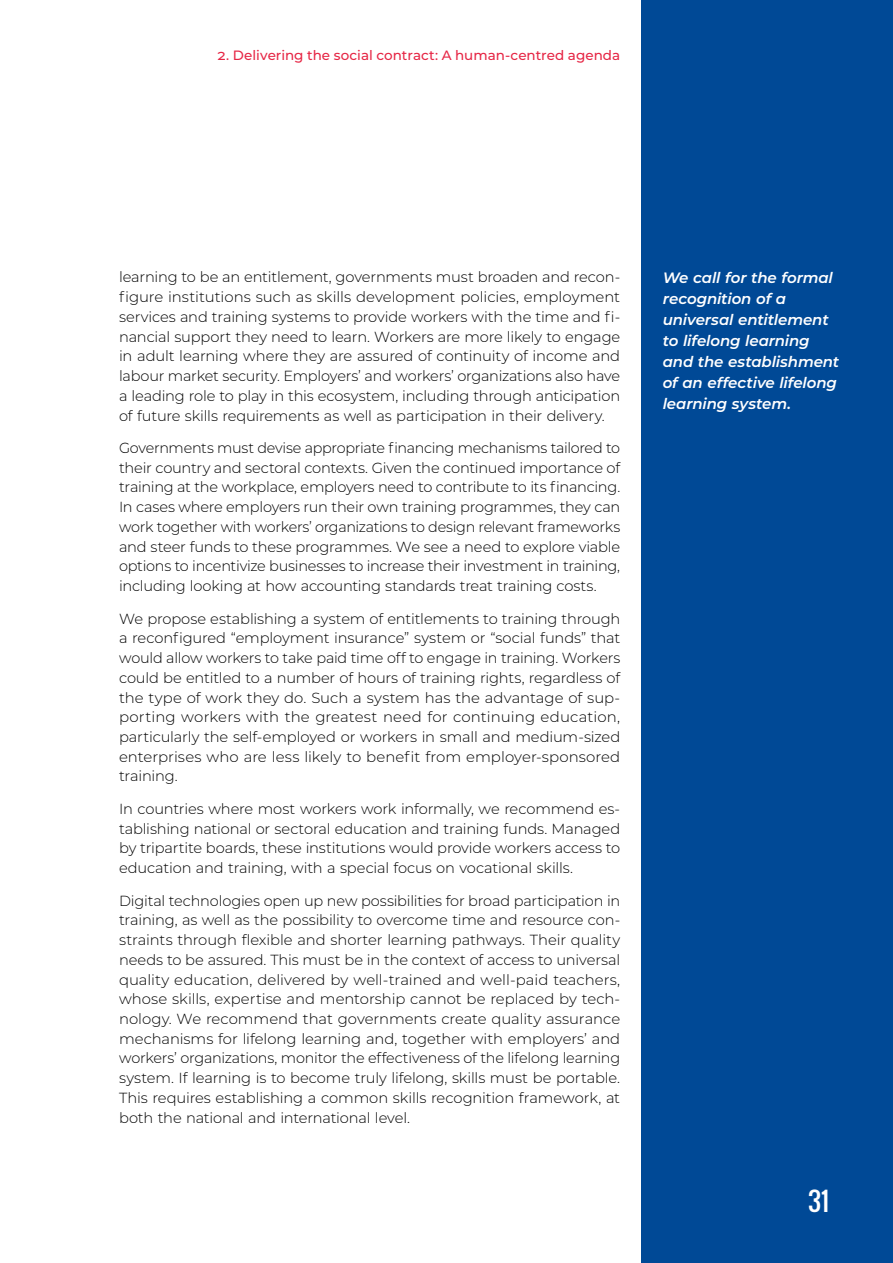
<style>
.page{position:relative;width:893px;height:1263px;background:#fff}
.page>*{position:absolute;margin:0;border:0;box-sizing:border-box;transform-origin:0 0}
.t1{font:25.5px "Oswald";color:#fff}
.t2{font:italic 600 15px/21px "Montserrat";letter-spacing:-.01em;color:#fff}
.t3{font:300 14.7px/19.8px "Montserrat";letter-spacing:-.01em;color:#000;text-align:justify}
.t4{font:500 13.5px "Montserrat";color:#e62645}
</style>
<div class="page">
<div style="left:641px;top:0;width:252px;height:1263px;background:#004996"></div>
<p class="t4" style="left:217px;top:46px;width:405px">2. Delivering the social contract: A human-centred agenda</p>
<p class="t3" style="left:119px;top:267px;width:503px">learning to be an entitlement, governments must broaden and recon&shy;figure institutions such as skills development policies, employment services and training systems to provide workers with the time and fi&shy;nancial support they need to learn. Workers are more likely to engage in adult learning where they are assured of continuity of income and labour market security. Employers’ and workers’ organizations also have a leading role to play in this ecosystem, including through anticipation of future skills requirements as well as participation in their delivery.</p>
<p class="t3" style="left:119px;top:437px;width:503px">Governments must devise appropriate financing mechanisms tailored to their country and sectoral contexts. Given the continued importance of training at the workplace, employers need to contribute to its financing.<br>In cases where employers run their own training programmes, they can work together with workers’ organizations to design relevant frameworks and steer funds to these programmes. We see a need to explore viable options to incentivize businesses to increase their investment in training, including looking at how accounting standards treat training costs.</p>
<p class="t3" style="left:119px;top:608px;width:503px">We propose establishing a system of entitlements to training through a reconfigured “employment insurance” system or “social funds” that would allow workers to take paid time off to engage in training. Workers could be entitled to a number of hours of training rights, regardless of the type of work they do. Such a system has the advantage of sup&shy;porting workers with the greatest need for continuing education, particularly the self-employed or workers in small and medium-sized enterprises who are less likely to benefit from employer-sponsored training.</p>
<p class="t3" style="left:119px;top:798px;width:503px">In countries where most workers work informally, we recommend es&shy;tablishing national or sectoral education and training funds. Managed by tripartite boards, these institutions would provide workers access to education and training, with a special focus on vocational skills.</p>
<p class="t3" style="left:119px;top:890px;width:503px">Digital technologies open up new possibilities for broad participation in training, as well as the possibility to overcome time and resource con&shy;straints through flexible and shorter learning pathways. Their quality needs to be assured. This must be in the context of access to universal quality education, delivered by well-trained and well-paid teachers, whose skills, expertise and mentorship cannot be replaced by tech&shy;nology. We recommend that governments create quality assurance mechanisms for lifelong learning and, together with employers’ and workers’ organizations, monitor the effectiveness of the lifelong learning system. If learning is to become truly lifelong, skills must be portable.<br>This requires establishing a common skills recognition framework, at both the national and international level.</p>
<p class="t2" style="left:663px;top:266px;width:178px">We call for the formal recognition of a universal entitlement to lifelong learning and the establishment of an effective lifelong learning system.</p>
<h1 class="t1" style="left:808px;top:1182px;width:23px">31</h1>
</div>
